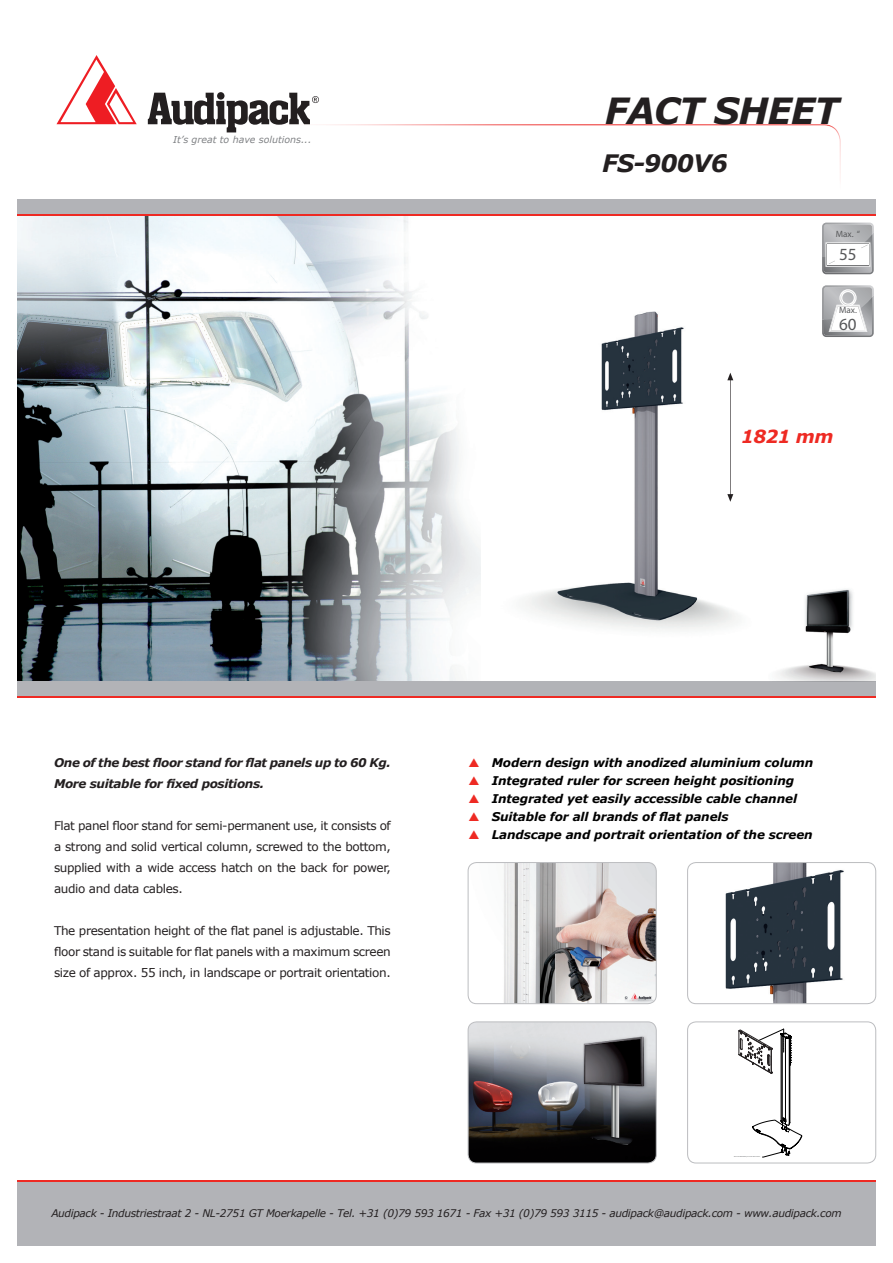
<style>
.page{position:relative;width:893px;height:1263px;background:#fff}
.page>*{position:absolute;margin:0;border:0;box-sizing:border-box;transform-origin:0 0}
.t1{font:italic 700 36px "Verdana";letter-spacing:-.03em;color:#231f20}
.t2{font:italic 700 24px "Verdana";letter-spacing:-.03em;color:#231f20}
.t3{font:italic 700 18px "Verdana";letter-spacing:-.03em;color:#ee2a23}
.t4{font:17.1px "Myriad Pro";color:#57585a}
.t5{font:12px/21px "Verdana";letter-spacing:-.03em;color:#231f20;text-align:justify}
.t6{font:italic 700 12px/18px "Verdana";letter-spacing:-.01em;color:#000}
.t7{font:italic 700 12px/21px "Verdana";letter-spacing:-.03em;color:#231f20}
.t8{font:italic 10.5px "Verdana";letter-spacing:-.03em;color:#231f20}
.t9{font:italic 9.45px "Verdana";color:#808285}
.t10{font:9.15px "Myriad Pro";letter-spacing:.005em;color:#57585a}
</style>
<div class="page">
<img style="left:226px;top:124px;width:649px;height:99px">
<svg style="left:56px;top:55px;width:81px;height:69px"></svg>
<svg style="left:148px;top:92px;width:171px;height:40px"></svg>
<div style="left:17px;top:1180px;width:859px;height:66px;background:#b2b3b7"></div>
<hr style="left:17px;top:1180px;width:859px;height:1px;background:#ee2a23">
<img style="left:17px;top:215px;width:463px;height:466px">
<img style="left:468px;top:862px;width:188px;height:142px">
<div style="left:468px;top:862px;width:188px;height:142px;border:1px solid #bcbdc0;border-radius:9px"></div>
<img style="left:468px;top:1022px;width:188px;height:141px">
<div style="left:468px;top:1022px;width:188px;height:141px;border:1px solid #bcbdc0;border-radius:9px"></div>
<svg style="left:739px;top:1029px;width:63px;height:128px"></svg>
<div style="left:687px;top:1022px;width:189px;height:141px;border:1px solid #bcbdc0;border-radius:9px"></div>
<img style="left:688px;top:862px;width:188px;height:142px">
<div style="left:687px;top:862px;width:189px;height:142px;border:1px solid #bcbdc0;border-radius:9px"></div>
<img style="left:439px;top:251px;width:432px;height:408px">
<div style="left:17px;top:199px;width:859px;height:15px;background:#b2b3b7"></div>
<hr style="left:17px;top:214px;width:859px;height:1px;background:#ee2a23">
<div style="left:17px;top:681px;width:859px;height:15px;background:#b2b3b7"></div>
<hr style="left:17px;top:696px;width:859px;height:1px;background:#ee2a23">
<svg style="left:822px;top:285px;width:52px;height:52px"></svg>
<svg style="left:822px;top:223px;width:52px;height:51px"></svg>
<img style="left:769px;top:559px;width:107px;height:122px">
<svg style="left:727px;top:373px;width:6px;height:129px"></svg>
<p class="t9" style="left:173px;top:134px;width:140px">It’s great to have solutions...</p>
<h1 class="t1" style="left:605px;top:85px;width:235px">FACT SHEET</h1>
<h2 class="t2" style="left:602px;top:146px;width:127px">FS-900V6</h2>
<p class="t10" style="left:836px;top:228px;width:26px">Max. “</p>
<h3 class="t4" style="left:839px;top:244px;width:19px">55</h3>
<p class="t10" style="left:839px;top:304px;width:19px">Max.</p>
<h3 class="t4" style="left:839px;top:314px;width:19px">60</h3>
<h3 class="t3" style="left:741px;top:423px;width:94px">1821 mm</h3>
<p class="t7" style="left:54px;top:752px;width:338px">One of the best floor stand for flat panels up to 60 Kg.<br>More suitable for fixed positions.</p>
<p class="t5" style="left:54px;top:815px;width:338px">Flat panel floor stand for semi-permanent use, it consists of a strong and solid vertical column, screwed to the bottom, supplied with a wide access hatch on the back for power, audio and data cables.</p>
<p class="t5" style="left:54px;top:920px;width:338px">The presentation height of the flat panel is adjustable. This floor stand is suitable for flat panels with a maximum screen size of approx. 55 inch, in landscape or portrait orientation.</p>
<p class="t6" style="left:492px;top:754px;width:323px">Modern design with anodized aluminium column Integrated ruler for screen height positioning Integrated yet easily accessible cable channel Suitable for all brands of flat panels<br>Landscape and portrait orientation of the screen</p>
<p class="t8" style="left:51px;top:1206px;width:792px">Audipack - Industriestraat 2 - NL-2751 GT Moerkapelle - Tel. +31 (0)79 593 1671 - Fax +31 (0)79 593 3115 - audipack@audipack.com - www.audipack.com</p>
</div>
